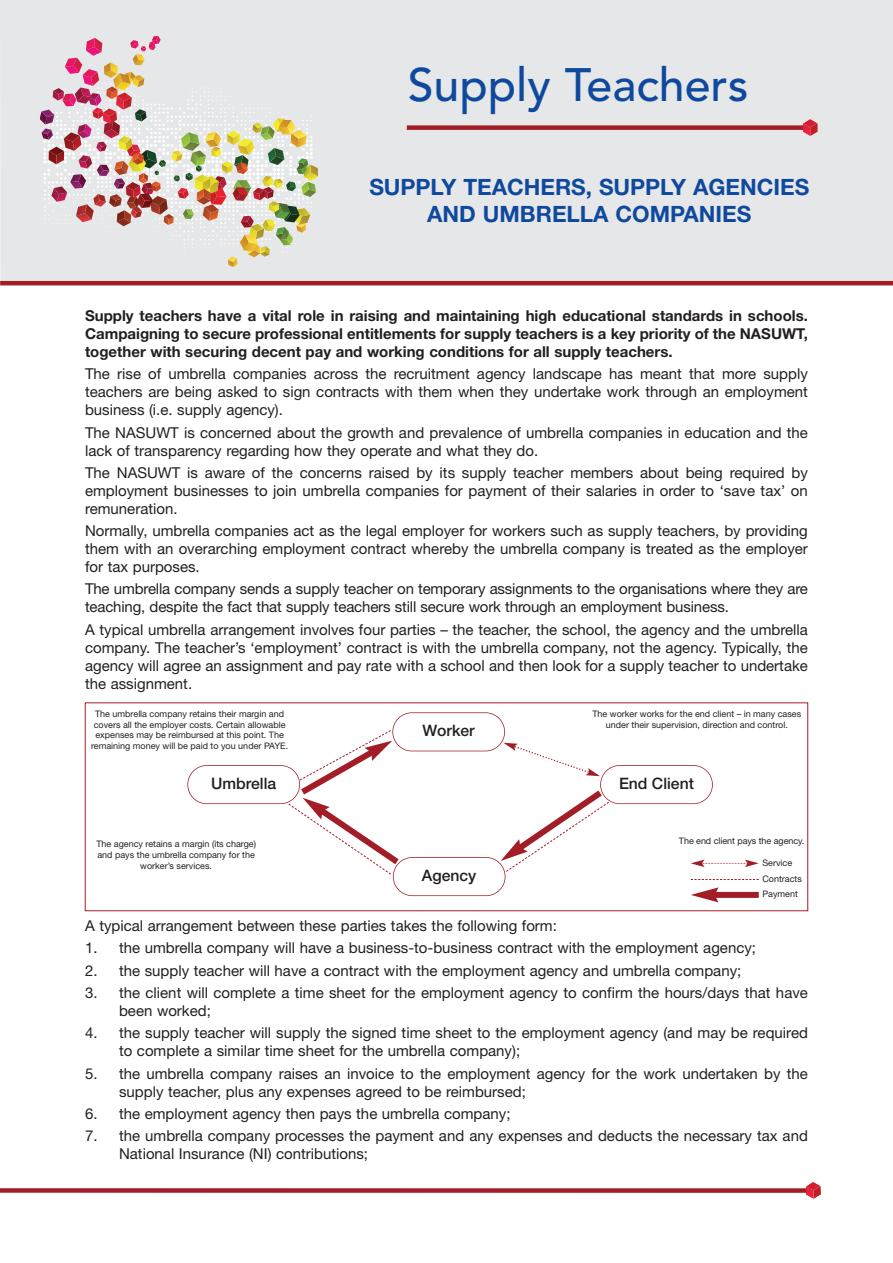
<style>
.page{position:relative;width:893px;height:1263px;background:#fff}
.page>*{position:absolute;margin:0;border:0;box-sizing:border-box;transform-origin:0 0}
.t1{font:500 46.5px "Avenir";color:#0f499d}
.t2{font:700 22.5px/27px "Helvetica Neue";color:#0f499d;text-align:center}
.t3{font:500 15.75px "Helvetica Neue";color:#231f20}
.t4{font:15px/18px "Helvetica Neue";color:#231f20}
.t5{font:700 15px/18px "Helvetica Neue";color:#231f20;text-align:justify}
.t6{font:9px/10.8px "Helvetica Neue";color:#231f20;text-align:center}
</style>
<div class="page">
<div style="left:0;top:0;width:893px;height:281px;background:#e6e7e9"></div>
<div style="left:407px;top:125px;width:397px;height:5px;background:#a31d27"></div>
<hr style="left:0;top:281px;width:893px;height:4px;background:#a31d27">
<img style="left:40px;top:36px;width:278px;height:231px">
<svg style="left:803px;top:119px;width:15px;height:17px"></svg>
<div style="left:0;top:1188px;width:810px;height:5px;background:#a31d27"></div>
<svg style="left:806px;top:1182px;width:15px;height:17px"></svg>
<div style="left:392px;top:712px;width:113px;height:39px;border:2px solid #a31d27;border-radius:20px"></div>
<div style="left:393px;top:857px;width:112px;height:39px;border:2px solid #a31d27;border-radius:20px"></div>
<div style="left:187px;top:765px;width:113px;height:39px;border:2px solid #a31d27;border-radius:20px"></div>
<div style="left:600px;top:765px;width:113px;height:39px;border:2px solid #a31d27;border-radius:20px"></div>
<svg style="left:504px;top:743px;width:96px;height:33px"></svg>
<svg style="left:288px;top:730px;width:117px;height:145px"></svg>
<svg style="left:500px;top:785px;width:110px;height:87px"></svg>
<svg style="left:691px;top:859px;width:68px;height:8px"></svg>
<svg style="left:691px;top:879px;width:68px;height:1px"></svg>
<div style="left:713px;top:892px;width:46px;height:6px;background:#a31d27"></div>
<svg style="left:691px;top:887px;width:27px;height:15px"></svg>
<p class="t1" style="left:408px;top:66px;width:342px">Supply Teachers</p>
<p class="t2" style="left:369px;top:175px;width:441px">SUPPLY TEACHERS, SUPPLY AGENCIES<br>AND UMBRELLA COMPANIES</p>
<p class="t5" style="left:85px;top:308px;width:724px">Supply teachers have a vital role in raising and maintaining high educational standards in schools.<br>Campaigning to secure professional entitlements for supply teachers is a key priority of the NASUWT, together with securing decent pay and working conditions for all supply teachers.</p>
<p class="t4" style="left:85px;top:366px;width:724px;text-align:justify">The rise of umbrella companies across the recruitment agency landscape has meant that more supply teachers are being asked to sign contracts with them when they undertake work through an employment business (i.e. supply agency).</p>
<p class="t4" style="left:85px;top:425px;width:724px">The NASUWT is concerned about the growth and prevalence of umbrella companies in education and the lack of transparency regarding how they operate and what they do.</p>
<p class="t4" style="left:85px;top:465px;width:724px;text-align:justify">The NASUWT is aware of the concerns raised by its supply teacher members about being required by employment businesses to join umbrella companies for payment of their salaries in order to ‘save tax’ on remuneration.</p>
<p class="t4" style="left:85px;top:523px;width:724px;text-align:justify">Normally, umbrella companies act as the legal employer for workers such as supply teachers, by providing them with an overarching employment contract whereby the umbrella company is treated as the employer for tax purposes.</p>
<p class="t4" style="left:85px;top:581px;width:724px">The umbrella company sends a supply teacher on temporary assignments to the organisations where they are teaching, despite the fact that supply teachers still secure work through an employment business.</p>
<p class="t4" style="left:85px;top:622px;width:724px;text-align:justify">A typical umbrella arrangement involves four parties – the teacher, the school, the agency and the umbrella company. The teacher’s ‘employment’ contract is with the umbrella company, not the agency. Typically, the agency will agree an assignment and pay rate with a school and then look for a supply teacher to undertake the assignment.</p>
<p class="t6" style="left:91px;top:709px;width:199px">The umbrella company retains their margin and covers all the employer costs. Certain allowable expenses may be reimbursed at this point. The remaining money will be paid to you under PAYE.</p>
<p class="t6" style="left:592px;top:709px;width:210px">The worker works for the end client – in many cases under their supervision, direction and control.</p>
<p class="t3" style="left:423px;top:725px;width:54px">Worker</p>
<p class="t3" style="left:211px;top:777px;width:67px">Umbrella</p>
<p class="t3" style="left:619px;top:777px;width:76px">End Client</p>
<p class="t6" style="left:96px;top:839px;width:161px">The agency retains a margin (its charge) and pays the umbrella company for the worker’s services.</p>
<p class="t6" style="left:679px;top:836px;width:127px">The end client pays the agency.</p>
<p class="t6" style="left:762px;top:858px;width:31px">Service</p>
<p class="t6" style="left:762px;top:874px;width:41px">Contracts</p>
<p class="t6" style="left:762px;top:890px;width:37px">Payment</p>
<p class="t3" style="left:422px;top:870px;width:56px">Agency</p>
<p class="t4" style="left:85px;top:918px;width:473px">A typical arrangement between these parties takes the following form:</p>
<p class="t4" style="left:85px;top:940px;width:672px">1. the umbrella company will have a business-to-business contract with the employment agency;</p>
<p class="t4" style="left:85px;top:963px;width:658px">2. the supply teacher will have a contract with the employment agency and umbrella company;</p>
<p class="t4" style="left:119px;top:985px;width:690px;text-indent:-34px">3. the client will complete a time sheet for the employment agency to confirm the hours/days that have been worked;</p>
<p class="t4" style="left:119px;top:1025px;width:690px;text-indent:-34px">4. the supply teacher will supply the signed time sheet to the employment agency (and may be required to complete a similar time sheet for the umbrella company);</p>
<p class="t4" style="left:119px;top:1065px;width:690px;text-indent:-34px">5. the umbrella company raises an invoice to the employment agency for the work undertaken by the supply teacher, plus any expenses agreed to be reimbursed;</p>
<p class="t4" style="left:85px;top:1106px;width:427px">6. the employment agency then pays the umbrella company;</p>
<p class="t4" style="left:119px;top:1128px;width:690px;text-indent:-34px">7. the umbrella company processes the payment and any expenses and deducts the necessary tax and<br>National Insurance (NI) contributions;</p>
</div>
